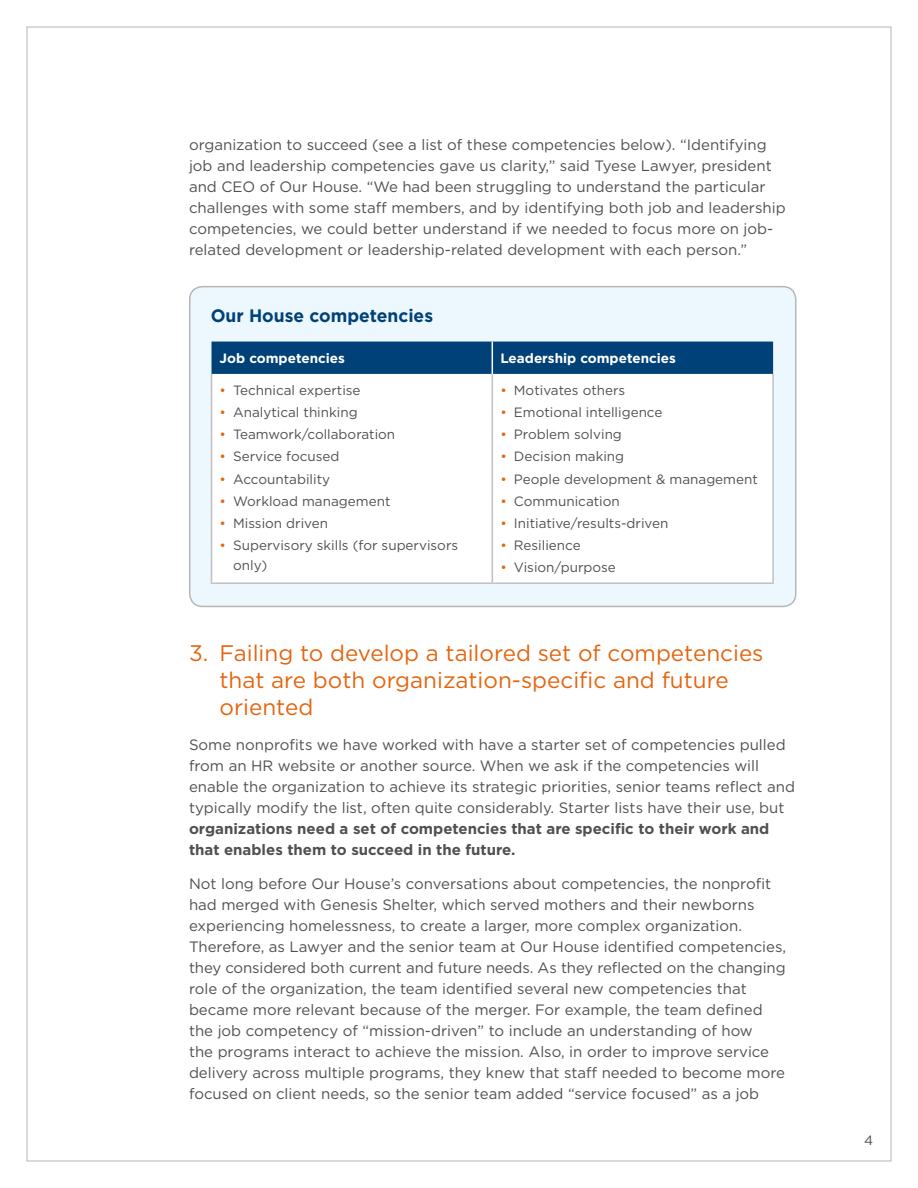
<style>
.page{position:relative;width:918px;height:1188px;background:#fff}
.page>*{position:absolute;margin:0;border:0;box-sizing:border-box;transform-origin:0 0}
._12-OrangeHead{font:22.5px/27px "Gotham";color:#e4650e}
.t1{font:700 18px "Gotham";color:#004177}
._04-BodyText{font:15px/21px "Gotham";color:#524f51}
.t2{font:13.5px/19.5px "Gotham";color:#524f51}
.t3{font:700 13.5px "Gotham";color:#fff}
.s1{color:#e4650e}
.s2{font-weight:700}
</style>
<div class="page">
<div style="left:190px;top:287px;width:606px;height:319px;background:#edf8fe;border-radius:13px"></div>
<div style="left:212px;top:342px;width:561px;height:32px;background:#004177"></div>
<div style="left:212px;top:374px;width:560px;height:208px;background:#fff"></div>
<hr style="left:492px;top:342px;width:1px;height:32px;background:#fff">
<hr style="left:211px;top:374px;width:1px;height:208px;background:#c3bfc0">
<hr style="left:492px;top:374px;width:1px;height:208px;background:#c3bfc0">
<hr style="left:772px;top:374px;width:2px;height:208px;background:#c3bfc0">
<hr style="left:211px;top:582px;width:281px;height:2px;background:#c3bfc0">
<hr style="left:492px;top:582px;width:282px;height:2px;background:#c3bfc0">
<div style="left:189px;top:286px;width:607px;height:321px;border:2px solid #b6b6bb;border-radius:13px"></div>
<p class="_04-BodyText" style="left:189px;top:134px;width:598px">organization to succeed (see a list of these competencies below). “Identifying job and leadership competencies gave us clarity,” said Tyese Lawyer, president and CEO of Our House. “We had been struggling to understand the particular challenges with some staff members, and by identifying both job and leadership competencies, we could better understand if we needed to focus more on job&shy;related development or leadership-related development with each person.”</p>
<p class="t1" style="left:211px;top:304px;width:224px">Our House competencies</p>
<p class="t3" style="left:220px;top:349px;width:127px">Job competencies</p>
<p class="t3" style="left:500px;top:349px;width:177px">Leadership competencies</p>
<p class="t2" style="left:220px;top:380px;width:143px"><span class="s1">•</span> Technical expertise</p>
<p class="t2" style="left:220px;top:402px;width:140px"><span class="s1">•</span> Analytical thinking</p>
<p class="t2" style="left:220px;top:424px;width:177px"><span class="s1">•</span> Teamwork/collaboration</p>
<p class="t2" style="left:220px;top:447px;width:121px"><span class="s1">•</span> Service focused</p>
<p class="t2" style="left:220px;top:469px;width:112px"><span class="s1">•</span> Accountability</p>
<p class="t2" style="left:220px;top:491px;width:172px"><span class="s1">•</span> Workload management</p>
<p class="t2" style="left:220px;top:513px;width:110px"><span class="s1">•</span> Mission driven</p>
<p class="t2" style="left:233px;top:535px;width:227px;text-indent:-14px"><span class="s1">•</span> Supervisory skills (for supervisors only)</p>
<p class="t2" style="left:500px;top:380px;width:126px"><span class="s1">•</span> Motivates others</p>
<p class="t2" style="left:500px;top:402px;width:164px"><span class="s1">•</span> Emotional intelligence</p>
<p class="t2" style="left:500px;top:424px;width:123px"><span class="s1">•</span> Problem solving</p>
<p class="t2" style="left:500px;top:447px;width:125px"><span class="s1">•</span> Decision making</p>
<p class="t2" style="left:500px;top:469px;width:259px"><span class="s1">•</span> People development &amp; management</p>
<p class="t2" style="left:500px;top:491px;width:121px"><span class="s1">•</span> Communication</p>
<p class="t2" style="left:500px;top:513px;width:169px"><span class="s1">•</span> Initiative/results-driven</p>
<p class="t2" style="left:500px;top:535px;width:82px"><span class="s1">•</span> Resilience</p>
<p class="t2" style="left:500px;top:557px;width:117px"><span class="s1">•</span> Vision/purpose</p>
<p class="_12-OrangeHead" style="left:220px;top:639px;width:545px;text-indent:-31px">3. Failing to develop a tailored set of competencies that are both organization-specific and future oriented</p>
<p class="_04-BodyText" style="left:189px;top:734px;width:608px">Some nonprofits we have worked with have a starter set of competencies pulled from an HR website or another source. When we ask if the competencies will enable the organization to achieve its strategic priorities, senior teams reflect and typically modify the list, often quite considerably. Starter lists have their use, but <span class="s2">organizations need a set of competencies that are specific to their work and that enables them to succeed in the future.</span></p>
<p class="_04-BodyText" style="left:189px;top:873px;width:599px">Not long before Our House’s conversations about competencies, the nonprofit had merged with Genesis Shelter, which served mothers and their newborns experiencing homelessness, to create a larger, more complex organization.<br>Therefore, as Lawyer and the senior team at Our House identified competencies, they considered both current and future needs. As they reflected on the changing role of the organization, the team identified several new competencies that became more relevant because of the merger. For example, the team defined the job competency of “mission-driven” to include an understanding of how<br>the programs interact to achieve the mission. Also, in order to improve service delivery across multiple programs, they knew that staff needed to become more focused on client needs, so the senior team added “service focused” as a job</p>
<p class="t2" style="left:864px;top:1130px;width:11px">4</p>
</div>
